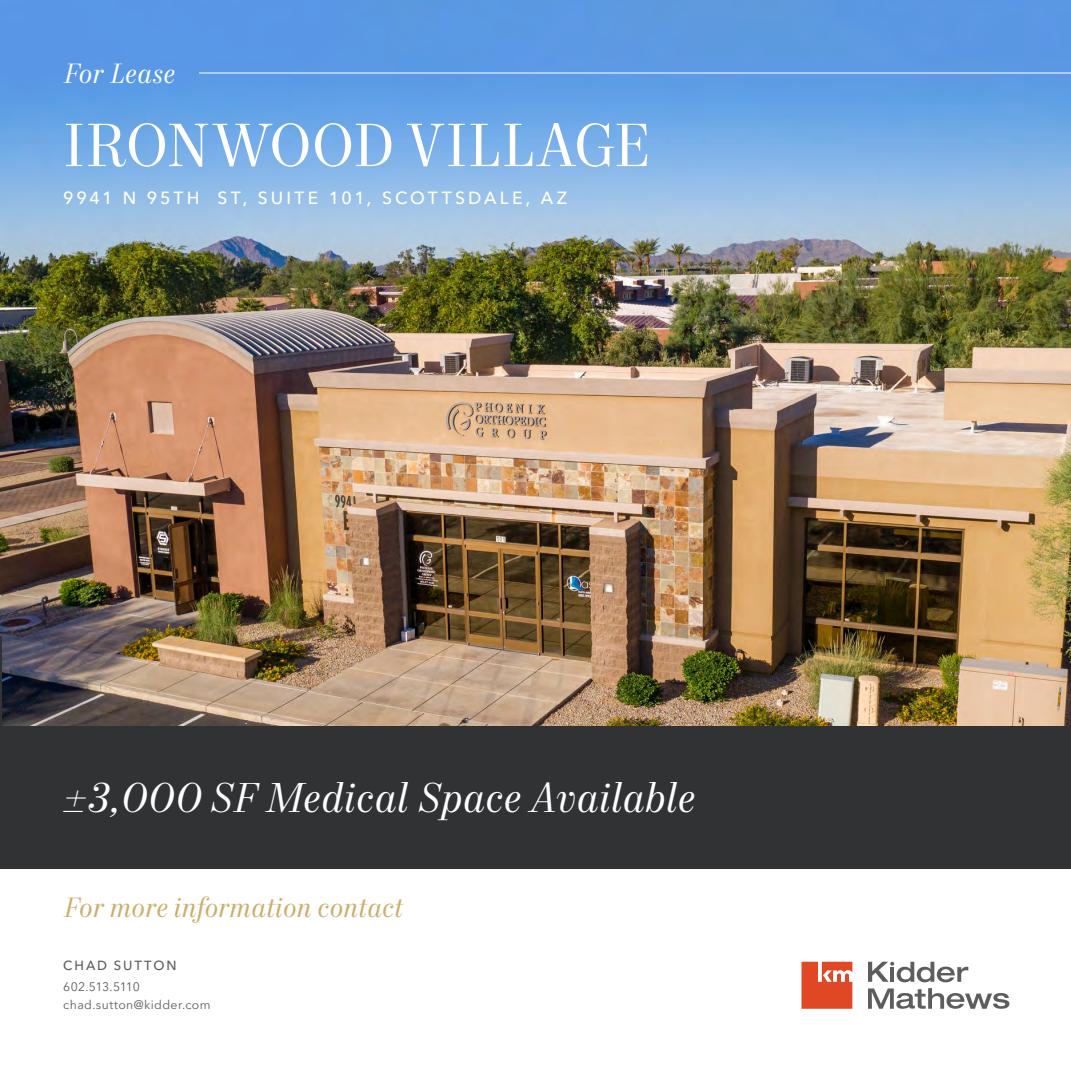
<style>
.page{position:relative;width:1071px;height:1071px;background:#fff}
.page>*{position:absolute;margin:0;border:0;box-sizing:border-box;transform-origin:0 0}
.Headline_-_Level_1_-_White_2023{font:61.25px "Mort Modern 08";letter-spacing:-.01em;color:#fff}
.Callout_Text_-_Italics_-_White_2023{font:italic 42px "Mort Modern 08";letter-spacing:.015em;color:#fff}
.Callout_Text_-_Italics_-_Gold_2023{font:italic 28px "Mort Modern 08";letter-spacing:.005em;color:#cbae6b}
.Callout_Text_-_Italics_-_White_2023-2{font:italic 28px "Mort Modern 08";letter-spacing:.01em;color:#fff}
.Property_Address_-_White_2023{font:500 17.5px "Avenir Next LT Pro";letter-spacing:.18em;color:#fff}
.Contact_Info_-_White_2023{font:500 13.12px "Avenir Next LT Pro";letter-spacing:.15em;color:#5e5d5d}
.Contact_Info_-_White_2023-2{font:12.25px "Avenir Next LT Pro";letter-spacing:.03em;color:#5e5d5d}
.Contact_Info_-_White_2023-3{font:12.25px "Avenir Next LT Pro";letter-spacing:-.04em;color:#5e5d5d}
</style>
<div class="page">
<img style="left:1px;top:0;width:1070px;height:726px">
<div style="left:0;top:726px;width:1071px;height:143px;background:#313234"></div>
<img style="left:0;top:0;width:1px;height:638px">
<hr style="left:0;top:636px;width:1px;height:163px;background:#313234">
<svg style="left:868px;top:988px;width:141px;height:21px"></svg>
<svg style="left:868px;top:962px;width:100px;height:20px"></svg>
<svg style="left:802px;top:962px;width:50px;height:47px;background:#e35d3e"></svg>
<hr style="left:199px;top:73px;width:872px;height:1px;background:#fff">
<p class="Callout_Text_-_Italics_-_White_2023-2" style="left:63px;top:57px;width:114px">For Lease</p>
<p class="Headline_-_Level_1_-_White_2023" style="left:63px;top:109px;width:589px">IRONWOOD VILLAGE</p>
<p class="Property_Address_-_White_2023" style="left:63px;top:188px;width:506px">9941 N 95TH ST, SUITE 101, SCOTTSDALE, AZ</p>
<p class="Callout_Text_-_Italics_-_White_2023" style="left:63px;top:773px;width:634px">±3,000 SF Medical Space Available</p>
<p class="Callout_Text_-_Italics_-_Gold_2023" style="left:63px;top:891px;width:342px">For more information contact</p>
<p class="Contact_Info_-_White_2023" style="left:63px;top:958px;width:115px">CHAD SUTTON</p>
<p class="Contact_Info_-_White_2023-3" style="left:63px;top:979px;width:78px">602.513.5110</p>
<p class="Contact_Info_-_White_2023-2" style="left:63px;top:997px;width:149px">chad.sutton@kidder.com</p>
</div>
